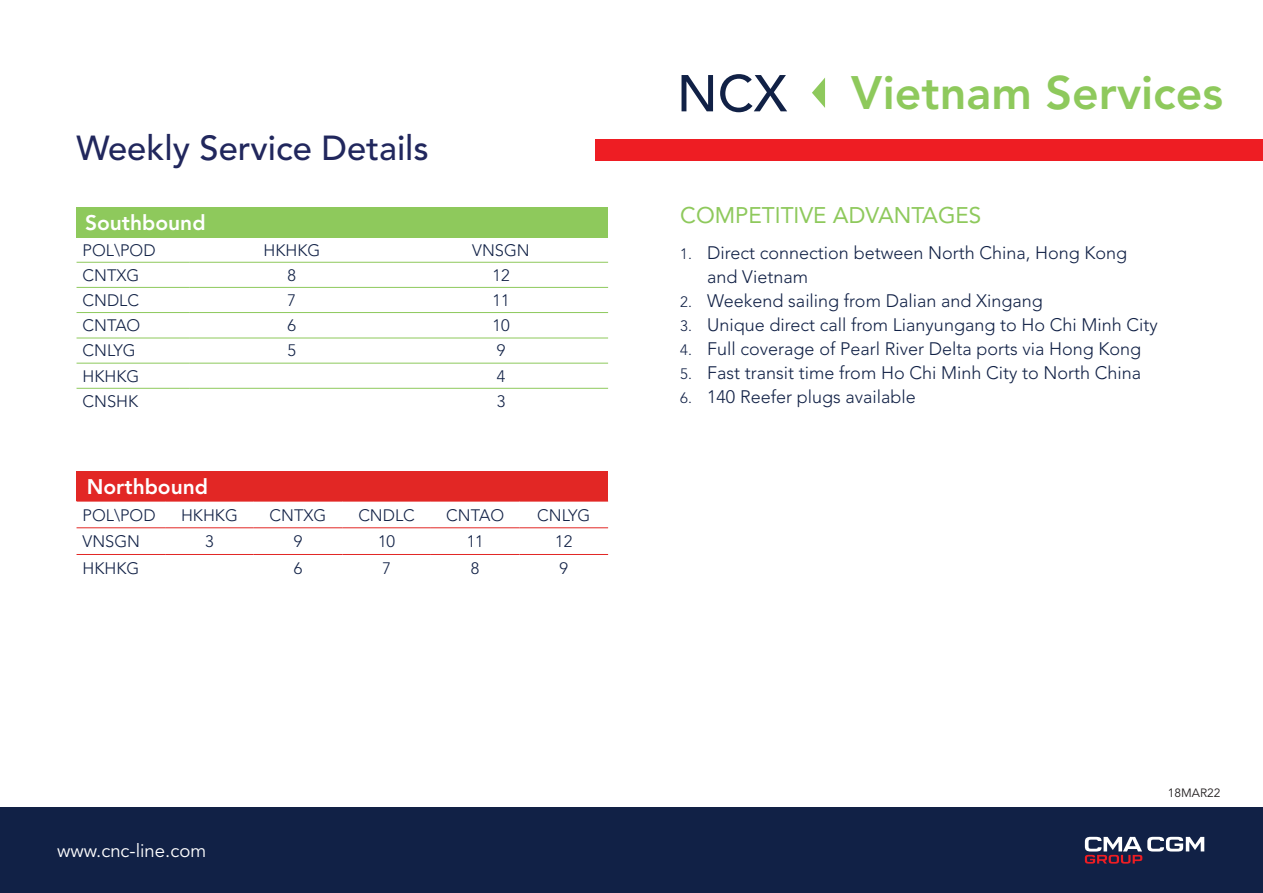
<style>
.page{position:relative;width:1263px;height:893px;background:#fff}
.page>*{position:absolute;margin:0;border:0;box-sizing:border-box;transform-origin:0 0}
.t1{font:500 51.3px "Avenir LT Std";color:#112146}
.t2{font:800 46.5px "Avenir LT Std";color:#8ec95c}
.t3{font:500 34.5px "Avenir LT Std";color:#21275d}
.t4{font:22.5px "Avenir LT Std";color:#8ec95c}
.t5{font:800 21px "Avenir LT Std";color:#fff}
.t6{font:18.6px "Avenir LT Std";color:#fff}
.t7{font:300 18px/24px "Avenir LT Std";color:#112146}
.t8{font:300 16.5px "Avenir LT Std";color:#112146}
.t9{font:12px "Avenir LT Std";color:#231f20}
.s1{font-size:15px}
</style>
<div class="page">
<div style="left:77px;top:472px;width:531px;height:29px;background:#e22725"></div>
<hr style="left:77px;top:501px;width:88px;height:1px;background:#e22725">
<hr style="left:165px;top:501px;width:89px;height:1px;background:#e22725">
<hr style="left:254px;top:501px;width:88px;height:1px;background:#e22725">
<hr style="left:342px;top:501px;width:89px;height:1px;background:#e22725">
<hr style="left:431px;top:501px;width:88px;height:1px;background:#e22725">
<hr style="left:519px;top:501px;width:89px;height:1px;background:#e22725">
<hr style="left:77px;top:527px;width:88px;height:1px;background:#e22725">
<hr style="left:165px;top:527px;width:89px;height:1px;background:#e22725">
<hr style="left:254px;top:527px;width:88px;height:1px;background:#e22725">
<hr style="left:342px;top:527px;width:89px;height:1px;background:#e22725">
<hr style="left:431px;top:527px;width:88px;height:1px;background:#e22725">
<hr style="left:519px;top:527px;width:89px;height:1px;background:#e22725">
<hr style="left:77px;top:554px;width:88px;height:1px;background:#e22725">
<hr style="left:165px;top:554px;width:89px;height:1px;background:#e22725">
<hr style="left:254px;top:554px;width:88px;height:1px;background:#e22725">
<hr style="left:342px;top:554px;width:89px;height:1px;background:#e22725">
<hr style="left:431px;top:554px;width:88px;height:1px;background:#e22725">
<hr style="left:519px;top:554px;width:89px;height:1px;background:#e22725">
<div style="left:77px;top:207px;width:531px;height:30px;background:#8ec95c"></div>
<hr style="left:77px;top:262px;width:113px;height:1px;background:#8ec95c">
<hr style="left:190px;top:262px;width:204px;height:1px;background:#8ec95c">
<hr style="left:394px;top:262px;width:214px;height:1px;background:#8ec95c">
<hr style="left:77px;top:287px;width:113px;height:1px;background:#8ec95c">
<hr style="left:190px;top:287px;width:204px;height:1px;background:#8ec95c">
<hr style="left:394px;top:287px;width:214px;height:1px;background:#8ec95c">
<hr style="left:77px;top:312px;width:113px;height:1px;background:#8ec95c">
<hr style="left:190px;top:312px;width:204px;height:1px;background:#8ec95c">
<hr style="left:394px;top:312px;width:214px;height:1px;background:#8ec95c">
<hr style="left:77px;top:338px;width:113px;height:1px;background:#8ec95c">
<hr style="left:190px;top:338px;width:204px;height:1px;background:#8ec95c">
<hr style="left:394px;top:338px;width:214px;height:1px;background:#8ec95c">
<hr style="left:77px;top:363px;width:113px;height:1px;background:#8ec95c">
<hr style="left:190px;top:363px;width:204px;height:1px;background:#8ec95c">
<hr style="left:394px;top:363px;width:214px;height:1px;background:#8ec95c">
<hr style="left:77px;top:388px;width:113px;height:1px;background:#8ec95c">
<hr style="left:190px;top:388px;width:204px;height:1px;background:#8ec95c">
<hr style="left:394px;top:388px;width:214px;height:1px;background:#8ec95c">
<div style="left:0;top:807px;width:1263px;height:86px;background:#112146"></div>
<svg style="left:1085px;top:837px;width:119px;height:27px"></svg>
<svg style="left:812px;top:78px;width:13px;height:30px"></svg>
<div style="left:595px;top:139px;width:668px;height:21px;background:#ee1d23"></div>
<h3 class="t3" style="left:77px;top:128px;width:354px">Weekly Service Details</h3>
<p class="t5" style="left:85px;top:210px;width:122px">Southbound</p>
<p class="t8" style="left:83px;top:240px;width:75px">POL\POD</p>
<p class="t8" style="left:263px;top:240px;width:58px">HKHKG</p>
<p class="t8" style="left:472px;top:240px;width:59px">VNSGN</p>
<p class="t8" style="left:83px;top:265px;width:58px">CNTXG</p>
<p class="t8" style="left:288px;top:265px;width:10px">8</p>
<p class="t8" style="left:492px;top:265px;width:19px">12</p>
<p class="t8" style="left:83px;top:290px;width:58px">CNDLC</p>
<p class="t8" style="left:288px;top:290px;width:10px">7</p>
<p class="t8" style="left:492px;top:290px;width:19px">11</p>
<p class="t8" style="left:83px;top:316px;width:59px">CNTAO</p>
<p class="t8" style="left:288px;top:316px;width:10px">6</p>
<p class="t8" style="left:492px;top:316px;width:19px">10</p>
<p class="t8" style="left:83px;top:341px;width:55px">CNLYG</p>
<p class="t8" style="left:288px;top:341px;width:10px">5</p>
<p class="t8" style="left:497px;top:341px;width:10px">9</p>
<p class="t8" style="left:83px;top:366px;width:58px">HKHKG</p>
<p class="t8" style="left:497px;top:366px;width:10px">4</p>
<p class="t8" style="left:83px;top:391px;width:57px">CNSHK</p>
<p class="t8" style="left:497px;top:391px;width:10px">3</p>
<p class="t5" style="left:87px;top:475px;width:123px">Northbound</p>
<p class="t8" style="left:83px;top:505px;width:75px">POL\POD</p>
<p class="t8" style="left:181px;top:505px;width:58px">HKHKG</p>
<p class="t8" style="left:270px;top:505px;width:58px">CNTXG</p>
<p class="t8" style="left:358px;top:505px;width:58px">CNDLC</p>
<p class="t8" style="left:446px;top:505px;width:59px">CNTAO</p>
<p class="t8" style="left:537px;top:505px;width:55px">CNLYG</p>
<p class="t8" style="left:83px;top:532px;width:59px">VNSGN</p>
<p class="t8" style="left:205px;top:532px;width:10px">3</p>
<p class="t8" style="left:294px;top:532px;width:10px">9</p>
<p class="t8" style="left:378px;top:532px;width:19px">10</p>
<p class="t8" style="left:467px;top:532px;width:19px">11</p>
<p class="t8" style="left:555px;top:532px;width:19px">12</p>
<p class="t8" style="left:83px;top:558px;width:58px">HKHKG</p>
<p class="t8" style="left:294px;top:558px;width:10px">6</p>
<p class="t8" style="left:382px;top:558px;width:10px">7</p>
<p class="t8" style="left:471px;top:558px;width:10px">8</p>
<p class="t8" style="left:560px;top:558px;width:10px">9</p>
<p class="t6" style="left:57px;top:840px;width:151px">www.cnc-line.com</p>
<h1 class="t1" style="left:677px;top:64px;width:112px">NCX</h1>
<h2 class="t2" style="left:851px;top:65px;width:373px">Vietnam Services</h2>
<p class="t4" style="left:680px;top:203px;width:303px">COMPETITIVE ADVANTAGES</p>
<p class="t7" style="left:707px;top:241px;width:421px;text-indent:-27px"><span class="s1">1.</span> Direct connection between North China, Hong Kong and Vietnam</p>
<p class="t7" style="left:680px;top:289px;width:364px"><span class="s1">2.</span> Weekend sailing from Dalian and Xingang</p>
<p class="t7" style="left:680px;top:313px;width:479px"><span class="s1">3.</span> Unique direct call from Lianyungang to Ho Chi Minh City</p>
<p class="t7" style="left:680px;top:337px;width:462px"><span class="s1">4.</span> Full coverage of Pearl River Delta ports via Hong Kong</p>
<p class="t7" style="left:680px;top:361px;width:462px"><span class="s1">5.</span> Fast transit time from Ho Chi Minh City to North China</p>
<p class="t7" style="left:680px;top:385px;width:237px"><span class="s1">6.</span> 140 Reefer plugs available</p>
<p class="t9" style="left:1168px;top:786px;width:54px">18MAR22</p>
</div>
